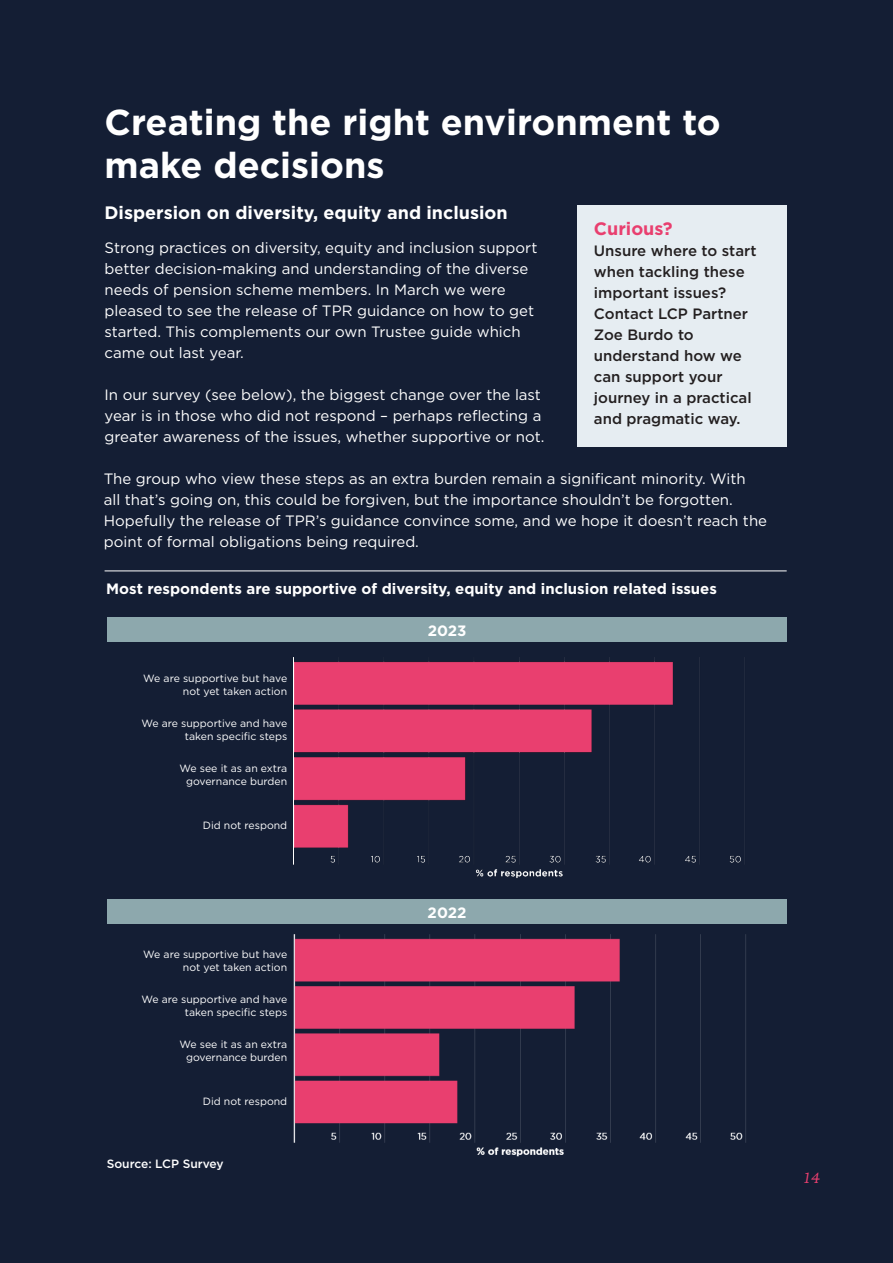
<style>
.page{position:relative;width:893px;height:1263px;background:#141e34}
.page>*{position:absolute;margin:0;border:0;box-sizing:border-box;transform-origin:0 0}
.Page_title_white{font:700 36px/43.2px "Gotham";color:#fff}
.Opening_paragraph_-_12_Bold_white{font:700 18px "Gotham";color:#fff}
.Opening_paragraph_-_12_bold{font:700 18px "Gotham";color:#e93f6f}
.Body_-_10_book_white{font:15px/21px "Gotham";color:#fff}
.Body_bold_-_10_bold{font:500 15px/21px "Gotham";color:#231f20}
.Body_bold_-_10_bold_white{font:700 15px "Gotham";color:#fff}
.t1{font:italic 15px "DTL Documenta TOT";color:#e93f6f}
.Foot_notes_white_-_8_medium_copy{font:500 12px "Gotham";color:#fff}
.Body_-_7_book_white{font:10.5px/12.6px "Gotham";color:#fff;text-align:right}
</style>
<div class="page">
<div style="left:577px;top:205px;width:210px;height:241px;background:#e6edf2"></div>
<img style="left:293px;top:934px;width:453px;height:223px">
<img style="left:293px;top:657px;width:452px;height:221px">
<div style="left:107px;top:618px;width:680px;height:24px;background:#8da8ad"></div>
<div style="left:107px;top:900px;width:680px;height:24px;background:#8da8ad"></div>
<hr style="left:105px;top:570px;width:682px;height:1px;background:#fff">
<p class="Page_title_white" style="left:105px;top:101px;width:618px">Creating the right environment to make decisions</p>
<p class="Opening_paragraph_-_12_Bold_white" style="left:105px;top:201px;width:405px">Dispersion on diversity, equity and inclusion</p>
<p class="Body_-_10_book_white" style="left:105px;top:237px;width:434px">Strong practices on diversity, equity and inclusion support better decision-making and understanding of the diverse needs of pension scheme members. In March we were pleased to see the release of TPR guidance on how to get started. This complements our own Trustee guide which came out last year.</p>
<p class="Body_-_10_book_white" style="left:105px;top:384px;width:441px">In our survey (see below), the biggest change over the last year is in those who did not respond – perhaps reflecting a greater awareness of the issues, whether supportive or not.</p>
<p class="Opening_paragraph_-_12_bold" style="left:594px;top:216px;width:80px">Curious?</p>
<p class="Body_bold_-_10_bold" style="left:594px;top:240px;width:164px">Unsure where to start when tackling these important issues?<br>Contact LCP Partner<br>Zoe Burdo to understand how we can support your journey in a practical and pragmatic way.</p>
<p class="Body_-_10_book_white" style="left:104px;top:468px;width:665px">The group who view these steps as an extra burden remain a significant minority. With<br>all that’s going on, this could be forgiven, but the importance shouldn’t be forgotten.<br>Hopefully the release of TPR’s guidance convince some, and we hope it doesn’t reach the point of formal obligations being required.</p>
<p class="Body_bold_-_10_bold_white" style="left:106px;top:579px;width:612px">Most respondents are supportive of diversity, equity and inclusion related issues</p>
<p class="Body_-_7_book_white" style="left:143px;top:672px;width:145px">We are supportive but have not yet taken action</p>
<p class="Body_-_7_book_white" style="left:141px;top:717px;width:147px">We are supportive and have taken specific steps</p>
<p class="Body_-_7_book_white" style="left:180px;top:762px;width:109px">We see it as an extra governance burden</p>
<p class="Body_-_7_book_white" style="left:203px;top:818px;width:86px">Did not respond</p>
<p class="Body_-_7_book_white" style="left:143px;top:948px;width:145px">We are supportive but have not yet taken action</p>
<p class="Body_-_7_book_white" style="left:141px;top:993px;width:147px">We are supportive and have taken specific steps</p>
<p class="Body_-_7_book_white" style="left:180px;top:1038px;width:109px">We see it as an extra governance burden</p>
<p class="Body_-_7_book_white" style="left:203px;top:1094px;width:86px">Did not respond</p>
<p class="Foot_notes_white_-_8_medium_copy" style="left:107px;top:1156px;width:118px">Source: LCP Survey</p>
<p class="Body_bold_-_10_bold_white" style="left:428px;top:620px;width:40px">2023</p>
<p class="Body_bold_-_10_bold_white" style="left:428px;top:902px;width:40px">2022</p>
<p class="t1" style="left:803px;top:1169px;width:19px">14</p>
</div>
